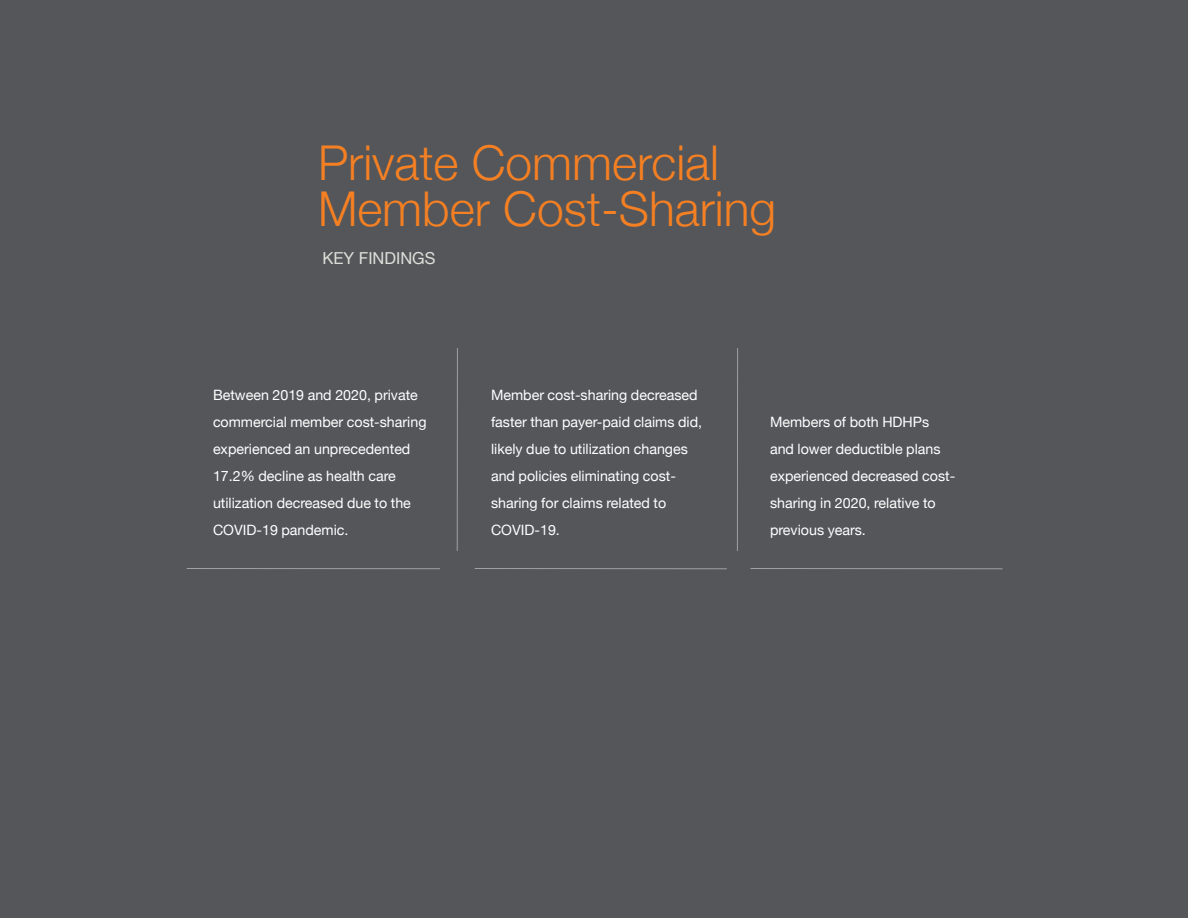
<style>
.page{position:relative;width:1188px;height:918px;background:#54565a}
.page>*{position:absolute;margin:0;border:0;box-sizing:border-box;transform-origin:0 0}
.t1{font:300 48px/46.5px "Helvetica Neue";color:#f58023}
.t2{font:16.5px "Helvetica Neue";color:#dfdfda}
.t3{font:14.25px/27px "Helvetica Neue";color:#fff}
</style>
<div class="page">
<hr style="left:475px;top:568px;width:252px;height:1px;background:#a1a1a5">
<hr style="left:187px;top:568px;width:253px;height:1px;background:#a1a1a5">
<hr style="left:457px;top:348px;width:1px;height:203px;background:#a1a1a5">
<hr style="left:737px;top:348px;width:1px;height:203px;background:#a1a1a5">
<hr style="left:751px;top:568px;width:252px;height:1px;background:#a1a1a5">
<h1 class="t1" style="left:318px;top:136px;width:460px">Private Commercial<br>Member Cost-Sharing</h1>
<p class="t2" style="left:322px;top:246px;width:115px">KEY FINDINGS</p>
<p class="t3" style="left:213px;top:382px;width:215px">Between 2019 and 2020, private commercial member cost-sharing experienced an unprecedented<br>17.2% decline as health care utilization decreased due to the<br>COVID-19 pandemic.</p>
<p class="t3" style="left:491px;top:382px;width:213px">Member cost-sharing decreased faster than payer-paid claims did, likely due to utilization changes and policies eliminating cost&shy;sharing for claims related to<br>COVID-19.</p>
<p class="t3" style="left:770px;top:409px;width:187px">Members of both HDHPs and lower deductible plans experienced decreased cost&shy;sharing in 2020, relative to previous years.</p>
</div>
